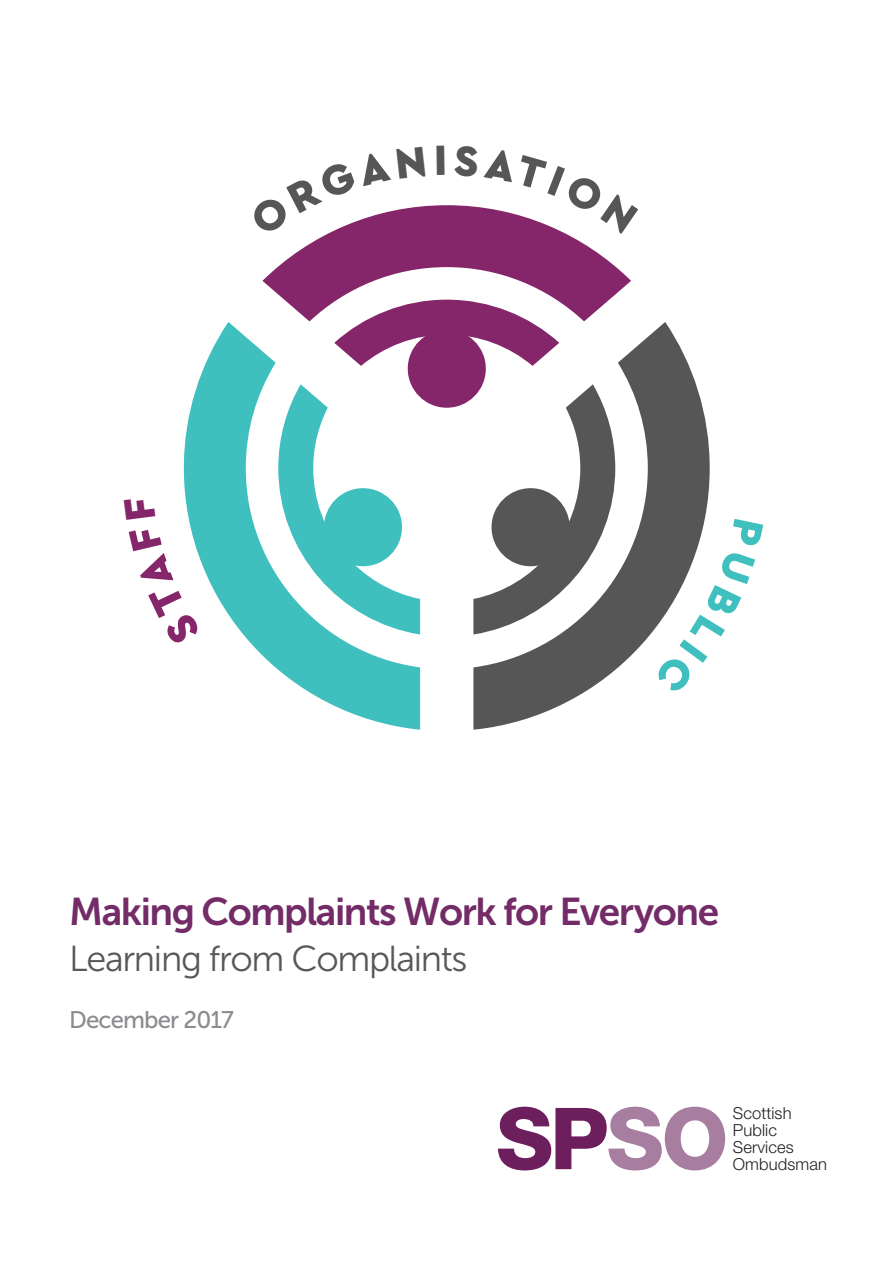
<style>
.page{position:relative;width:893px;height:1263px;background:#fff}
.page>*{position:absolute;margin:0;border:0;box-sizing:border-box;transform-origin:0 0}
.t1{font:38.55px "Museo Sans 700";letter-spacing:-.04em;color:#732c67}
.t2{font:36px "Museo Sans 300";letter-spacing:-.035em;color:#57585a}
.t3{font:24px "Museo Sans 500";letter-spacing:-.035em;color:#8a8c8f}
.t4{font:300 16.5px/17.1px "Helvetica Neue";letter-spacing:.005em;color:#231f20}
</style>
<div class="page">
<svg style="left:473px;top:322px;width:237px;height:408px;fill:#565656"></svg>
<svg style="left:184px;top:322px;width:236px;height:408px;fill:#3fc0bf"></svg>
<svg style="left:278px;top:384px;width:142px;height:250px"></svg>
<svg style="left:473px;top:384px;width:142px;height:250px"></svg>
<div style="left:491px;top:488px;width:79px;height:78px;background:#565656;border-radius:50%"></div>
<div style="left:324px;top:488px;width:78px;height:78px;background:#3fc0bf;border-radius:50%"></div>
<div style="left:408px;top:330px;width:78px;height:78px;background:#85266a;border-radius:50%"></div>
<svg style="left:498px;top:1107px;width:227px;height:63px"></svg>
<svg style="left:248px;top:205px;width:390px;height:161px"></svg>
<svg style="left:654px;top:519px;width:56px;height:176px"></svg>
<svg style="left:184px;top:525px;width:17px;height:122px"></svg>
<p class="t1" style="left:69px;top:889px;width:651px">Making Complaints Work for Everyone</p>
<p class="t2" style="left:69px;top:938px;width:400px">Learning from Complaints</p>
<p class="t3" style="left:69px;top:1005px;width:166px">December 2017</p>
<p class="t4" style="left:733px;top:1106px;width:95px">Scottish<br>Public<br>Services<br>Ombudsman</p>
</div>
